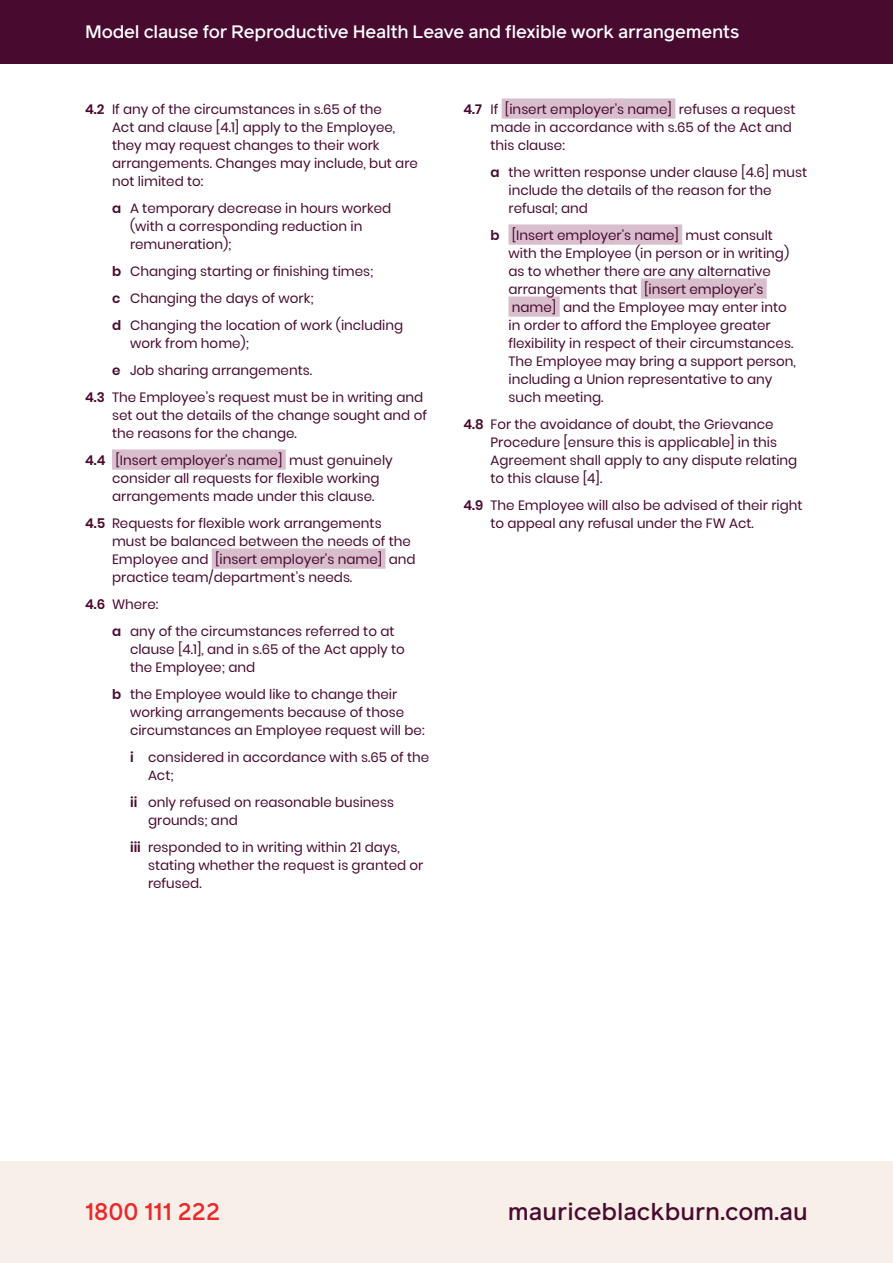
<style>
.page{position:relative;width:893px;height:1263px;background:#fff}
.page>*{position:absolute;margin:0;border:0;box-sizing:border-box;transform-origin:0 0}
.t1{font:500 24px "Reader Pro";color:#490a30}
.t2{font:500 24px "Reader Pro";color:#e9292a}
.Document_title__follow-on{font:500 18px "Reader Pro";letter-spacing:-.015em;color:#fff}
.Body_copy_with_indent{font:13.5px/18px "Poppins";color:#490a30}
.Body_copy__9_12pt{font:13.5px/18px "Poppins";color:#490a30}
.s1{font-weight:600}
</style>
<div class="page">
<div style="left:0;top:1161px;width:893px;height:102px;background:#f8efe9"></div>
<div style="left:0;top:0;width:893px;height:64px;background:#490a30"></div>
<div style="left:112px;top:449px;width:174px;height:21px;background:#d9bfcd"></div>
<div style="left:212px;top:548px;width:174px;height:21px;background:#d9bfcd"></div>
<div style="left:502px;top:98px;width:173px;height:21px;background:#d9bfcd"></div>
<div style="left:508px;top:224px;width:174px;height:21px;background:#d9bfcd"></div>
<div style="left:641px;top:278px;width:126px;height:21px;background:#d9bfcd"></div>
<div style="left:508px;top:296px;width:52px;height:21px;background:#d9bfcd"></div>
<p class="Document_title__follow-on" style="left:85px;top:20px;width:656px">Model clause for Reproductive Health Leave and flexible work arrangements</p>
<p class="Body_copy__9_12pt" style="left:112px;top:100px;width:307px;text-indent:-27px"><span class="s1">4.2</span> If any of the circumstances in s.65 of the<br>Act and clause [4.1] apply to the Employee, they may request changes to their work arrangements. Changes may include, but are not limited to:</p>
<p class="Body_copy_with_indent" style="left:130px;top:199px;width:263px;text-indent:-18px"><span class="s1">a</span> A temporary decrease in hours worked (with a corresponding reduction in remuneration);</p>
<p class="Body_copy_with_indent" style="left:112px;top:262px;width:263px"><span class="s1">b</span> Changing starting or finishing times;</p>
<p class="Body_copy_with_indent" style="left:112px;top:289px;width:203px"><span class="s1">c</span> Changing the days of work;</p>
<p class="Body_copy_with_indent" style="left:130px;top:316px;width:275px;text-indent:-18px"><span class="s1">d</span> Changing the location of work (including work from home);</p>
<p class="Body_copy_with_indent" style="left:112px;top:361px;width:201px"><span class="s1">e</span> Job sharing arrangements.</p>
<p class="Body_copy__9_12pt" style="left:112px;top:388px;width:316px;text-indent:-27px"><span class="s1">4.3</span> The Employee’s request must be in writing and set out the details of the change sought and of the reasons for the change.</p>
<p class="Body_copy__9_12pt" style="left:112px;top:451px;width:282px;text-indent:-27px"><span class="s1">4.4</span> [Insert employer’s name] must genuinely consider all requests for flexible working arrangements made under this clause.</p>
<p class="Body_copy__9_12pt" style="left:112px;top:514px;width:305px;text-indent:-27px"><span class="s1">4.5</span> Requests for flexible work arrangements must be balanced between the needs of the Employee and [insert employer’s name] and practice team/department’s needs.</p>
<p class="Body_copy__9_12pt" style="left:85px;top:595px;width:75px"><span class="s1">4.6</span> Where:</p>
<p class="Body_copy_with_indent" style="left:130px;top:622px;width:276px;text-indent:-18px"><span class="s1">a</span> any of the circumstances referred to at clause [4.1], and in s.65 of the Act apply to the Employee; and</p>
<p class="Body_copy_with_indent" style="left:130px;top:685px;width:296px;text-indent:-18px"><span class="s1">b</span> the Employee would like to change their working arrangements because of those circumstances an Employee request will be:</p>
<p class="Body_copy_with_indent" style="left:148px;top:748px;width:283px;text-indent:-18px"><span class="s1">i</span> considered in accordance with s.65 of the<br>Act;</p>
<p class="Body_copy_with_indent" style="left:148px;top:793px;width:247px;text-indent:-18px"><span class="s1">ii</span> only refused on reasonable business grounds; and</p>
<p class="Body_copy_with_indent" style="left:148px;top:838px;width:277px;text-indent:-18px"><span class="s1">iii</span> responded to in writing within 21 days, stating whether the request is granted or refused.</p>
<p class="Body_copy__9_12pt" style="left:490px;top:100px;width:306px;text-indent:-27px"><span class="s1">4.7</span> If [insert employer’s name] refuses a request made in accordance with s.65 of the Act and this clause:</p>
<p class="Body_copy_with_indent" style="left:508px;top:163px;width:300px;text-indent:-18px"><span class="s1">a</span> the written response under clause [4.6] must include the details of the reason for the refusal; and</p>
<p class="Body_copy_with_indent" style="left:508px;top:226px;width:289px;text-indent:-18px"><span class="s1">b</span> [Insert employer’s name] must consult with the Employee (in person or in writing) as to whether there are any alternative arrangements that [insert employer’s name] and the Employee may enter into in order to afford the Employee greater flexibility in respect of their circumstances.<br>The Employee may bring a support person, including a Union representative to any such meeting.</p>
<p class="Body_copy__9_12pt" style="left:490px;top:415px;width:308px;text-indent:-27px"><span class="s1">4.8</span> For the avoidance of doubt, the Grievance Procedure [ensure this is applicable] in this Agreement shall apply to any dispute relating to this clause [4].</p>
<p class="Body_copy__9_12pt" style="left:490px;top:496px;width:314px;text-indent:-27px"><span class="s1">4.9</span> The Employee will also be advised of their right to appeal any refusal under the FW Act.</p>
<h1 class="t2" style="left:85px;top:1196px;width:137px">1800 111 222</h1>
<h1 class="t1" style="left:508px;top:1196px;width:302px">mauriceblackburn.com.au</h1>
</div>
